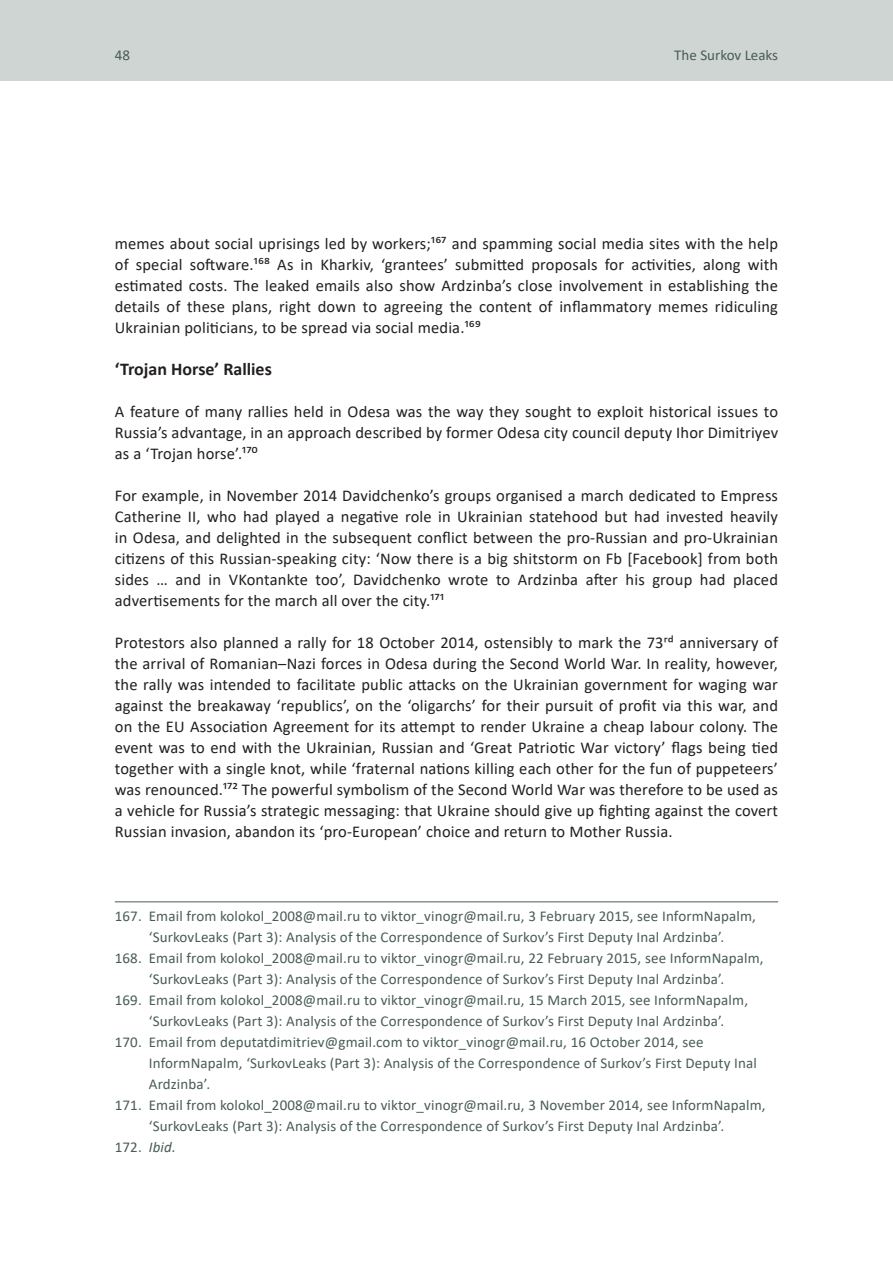
<style>
.page{position:relative;width:893px;height:1263px;background:#fff}
.page>*{position:absolute;margin:0;border:0;box-sizing:border-box;transform-origin:0 0}
.t1{font:700 18px "Calibri";color:#231f20}
.t2{font:16.5px/21px "Calibri";letter-spacing:.01em;color:#231f20;text-align:justify}
.t3{font:15px "Calibri";letter-spacing:.01em;color:#495c56}
.t4{font:italic 15px "Calibri";color:#495c56}
.s1{font-style:normal}
</style>
<div class="page">
<div style="left:0;top:0;width:893px;height:81px;background:#cfd5d3"></div>
<hr style="left:115px;top:901px;width:663px;height:1px;background:#495c56">
<p class="t3" style="left:115px;top:44px;width:17px">48</p>
<p class="t3" style="left:674px;top:44px;width:105px">The Surkov Leaks</p>
<p class="t2" style="left:115px;top:232px;width:665px">memes about social uprisings led by workers;167 and spamming social media sites with the help of special software.168 As in Kharkiv, ‘grantees’ submitted proposals for activities, along with estimated costs. The leaked emails also show Ardzinba’s close involvement in establishing the details of these plans, right down to agreeing the content of inflammatory memes ridiculing Ukrainian politicians, to be spread via social media.169</p>
<p class="t1" style="left:115px;top:356px;width:159px">‘Trojan Horse’ Rallies</p>
<p class="t2" style="left:115px;top:400px;width:665px">A feature of many rallies held in Odesa was the way they sought to exploit historical issues to Russia’s advantage, in an approach described by former Odesa city council deputy Ihor Dimitriyev as a ‘Trojan horse’.170</p>
<p class="t2" style="left:115px;top:484px;width:665px">For example, in November 2014 Davidchenko’s groups organised a march dedicated to Empress Catherine II, who had played a negative role in Ukrainian statehood but had invested heavily in Odesa, and delighted in the subsequent conflict between the pro-Russian and pro-Ukrainian citizens of this Russian-speaking city: ‘Now there is a big shitstorm on Fb [Facebook] from both sides … and in VKontankte too’, Davidchenko wrote to Ardzinba after his group had placed advertisements for the march all over the city.171</p>
<p class="t2" style="left:115px;top:631px;width:665px">Protestors also planned a rally for 18 October 2014, ostensibly to mark the 73rd anniversary of the arrival of Romanian–Nazi forces in Odesa during the Second World War. In reality, however, the rally was intended to facilitate public attacks on the Ukrainian government for waging war against the breakaway ‘republics’, on the ‘oligarchs’ for their pursuit of profit via this war, and on the EU Association Agreement for its attempt to render Ukraine a cheap labour colony. The event was to end with the Ukrainian, Russian and ‘Great Patriotic War victory’ flags being tied together with a single knot, while ‘fraternal nations killing each other for the fun of puppeteers’ was renounced.172 The powerful symbolism of the Second World War was therefore to be used as a vehicle for Russia’s strategic messaging: that Ukraine should give up fighting against the covert Russian invasion, abandon its ‘pro-European’ choice and return to Mother Russia.</p>
<p class="t3" style="left:115px;top:905px;width:643px">167. Email from kolokol_2008@mail.ru to viktor_vinogr@mail.ru, 3 February 2015, see InformNapalm,</p>
<p class="t3" style="left:149px;top:926px;width:577px">‘SurkovLeaks (Part 3): Analysis of the Correspondence of Surkov’s First Deputy Inal Ardzinba’.</p>
<p class="t3" style="left:115px;top:947px;width:650px">168. Email from kolokol_2008@mail.ru to viktor_vinogr@mail.ru, 22 February 2015, see InformNapalm,</p>
<p class="t3" style="left:149px;top:968px;width:577px">‘SurkovLeaks (Part 3): Analysis of the Correspondence of Surkov’s First Deputy Inal Ardzinba’.</p>
<p class="t3" style="left:115px;top:989px;width:635px">169. Email from kolokol_2008@mail.ru to viktor_vinogr@mail.ru, 15 March 2015, see InformNapalm,</p>
<p class="t3" style="left:149px;top:1010px;width:577px">‘SurkovLeaks (Part 3): Analysis of the Correspondence of Surkov’s First Deputy Inal Ardzinba’.</p>
<p class="t3" style="left:115px;top:1031px;width:590px">170. Email from deputatdimitriev@gmail.com to viktor_vinogr@mail.ru, 16 October 2014, see</p>
<p class="t3" style="left:149px;top:1052px;width:610px">InformNapalm, ‘SurkovLeaks (Part 3): Analysis of the Correspondence of Surkov’s First Deputy Inal</p>
<p class="t3" style="left:149px;top:1073px;width:63px">Ardzinba’.</p>
<p class="t3" style="left:115px;top:1094px;width:652px">171. Email from kolokol_2008@mail.ru to viktor_vinogr@mail.ru, 3 November 2014, see InformNapalm,</p>
<p class="t3" style="left:149px;top:1115px;width:577px">‘SurkovLeaks (Part 3): Analysis of the Correspondence of Surkov’s First Deputy Inal Ardzinba’.</p>
<p class="t4" style="left:115px;top:1136px;width:63px"><span class="s1">172.</span> Ibid.</p>
</div>
